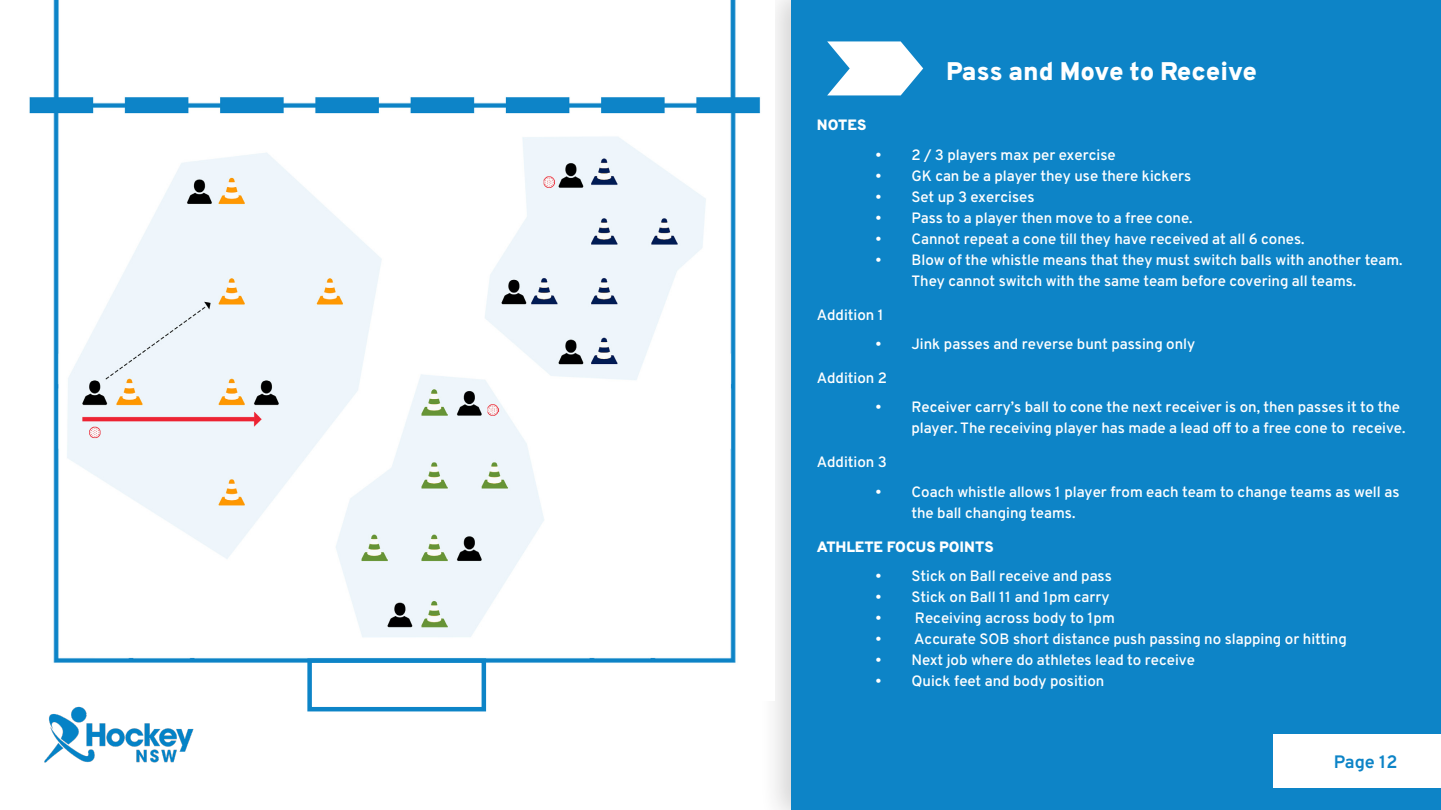
<style>
.page{position:relative;width:1441px;height:810px;background:#fff}
.page>*{position:absolute;margin:0;border:0;box-sizing:border-box;transform-origin:0 0}
.Header_1{font:800 25.5px "Overpass";color:#fff}
.t1{font:700 18px "Overpass";color:#0d84c7}
.t2{font:600 15px/21px "Overpass";color:#fff}
.t3{font:800 15px "Overpass";color:#fff}
</style>
<div class="page">
<div style="left:758px;top:0;width:682px;height:810px;background:#231f20;opacity:.2"></div>
<div style="left:791px;top:0;width:649px;height:810px;background:#0d84c7"></div>
<img style="left:44px;top:706px;width:150px;height:57px">
<div style="left:1273px;top:735px;width:167px;height:53px;background:#fff"></div>
<svg style="left:827px;top:41px;width:96px;height:54px"></svg>
<img style="left:29px;top:0;width:745px;height:701px">
<div style="left:307px;top:658px;width:179px;height:53px;background:#fff;border:4px solid #0d84c7"></div>
<p class="t3" style="left:816px;top:116px;width:51px">NOTES</p>
<p class="Header_1" style="left:946px;top:55px;width:312px">Pass and Move to Receive</p>
<p class="t2" style="left:875px;top:144px;width:242px">• 2 / 3 players max per exercise</p>
<p class="t2" style="left:875px;top:165px;width:317px">• GK can be a player they use there kickers</p>
<p class="t2" style="left:875px;top:186px;width:161px">• Set up 3 exercises</p>
<p class="t2" style="left:875px;top:207px;width:319px">• Pass to a player then move to a free cone.</p>
<p class="t2" style="left:875px;top:228px;width:431px">• Cannot repeat a cone till they have received at all 6 cones.</p>
<p class="t2" style="left:911px;top:249px;width:492px;text-indent:-36px">• Blow of the whistle means that they must switch balls with another team.<br>They cannot switch with the same team before covering all teams.</p>
<p class="t2" style="left:816px;top:304px;width:68px">Addition 1</p>
<p class="t2" style="left:875px;top:333px;width:321px">• Jink passes and reverse bunt passing only</p>
<p class="t2" style="left:816px;top:367px;width:72px">Addition 2</p>
<p class="t2" style="left:911px;top:397px;width:495px;text-indent:-36px">• Receiver carry’s ball to cone the next receiver is on, then passes it to the player. The receiving player has made a lead off to a free cone to receive.</p>
<p class="t2" style="left:816px;top:451px;width:71px">Addition 3</p>
<p class="t2" style="left:911px;top:481px;width:489px;text-indent:-36px">• Coach whistle allows 1 player from each team to change teams as well as the ball changing teams.</p>
<p class="t3" style="left:816px;top:537px;width:178px">ATHLETE FOCUS POINTS</p>
<p class="t2" style="left:875px;top:566px;width:238px">• Stick on Ball receive and pass</p>
<p class="t2" style="left:875px;top:587px;width:236px">• Stick on Ball 11 and 1pm carry</p>
<p class="t2" style="left:875px;top:608px;width:241px">• Receiving across body to 1pm</p>
<p class="t2" style="left:875px;top:629px;width:473px">• Accurate SOB short distance push passing no slapping or hitting</p>
<p class="t2" style="left:875px;top:650px;width:321px">• Next job where do athletes lead to receive</p>
<p class="t2" style="left:875px;top:671px;width:230px">• Quick feet and body position</p>
<p class="t1" style="left:1333px;top:750px;width:65px">Page 12</p>
</div>
